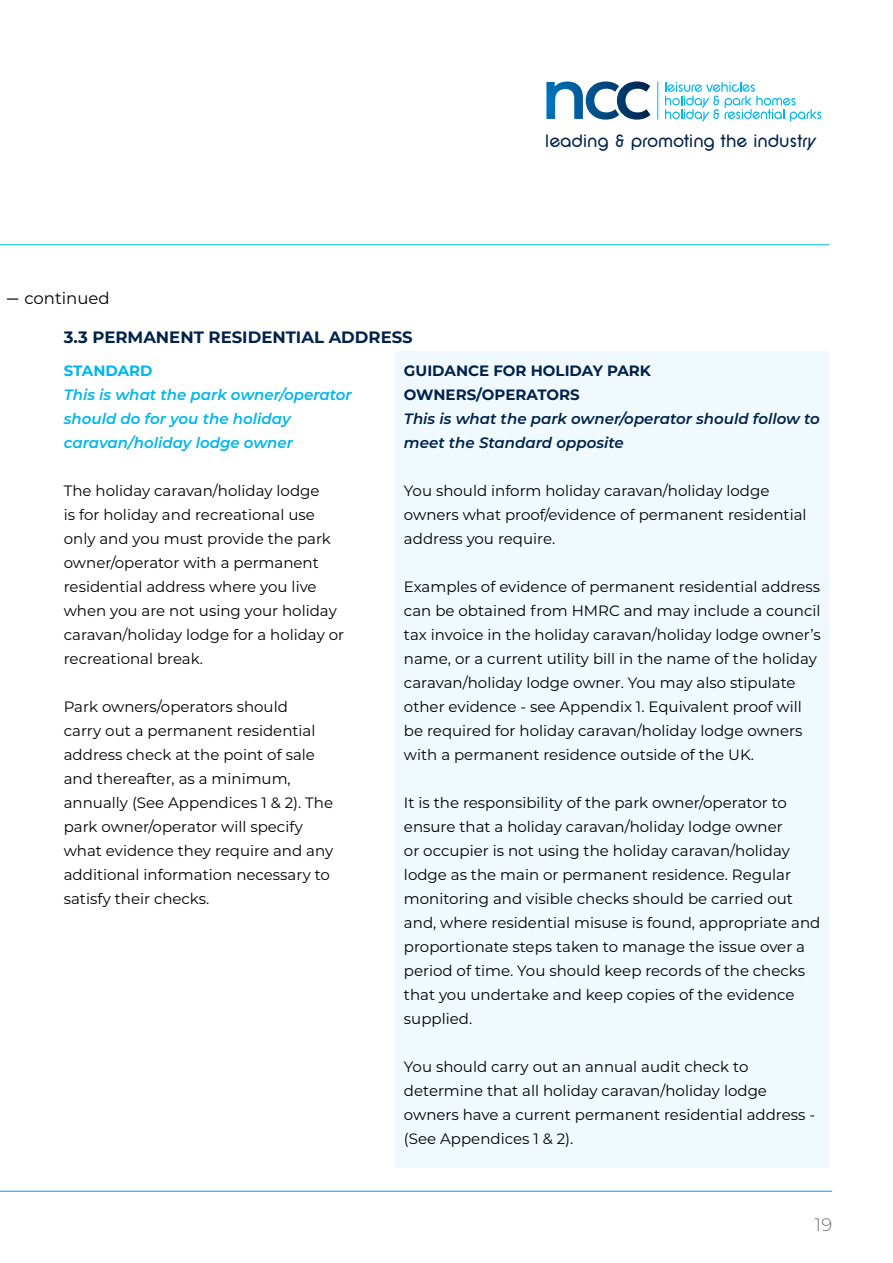
<style>
.page{position:relative;width:893px;height:1263px;background:#fff}
.page>*{position:absolute;margin:0;border:0;box-sizing:border-box;transform-origin:0 0}
.t1{font:18.6px "SF New Republic";letter-spacing:-.015em;color:#002249}
.t2{font:300 18px "Montserrat";color:#706f6f}
.t3{font:700 16.5px "Montserrat";color:#002249}
.t4{font:16.5px "Montserrat";color:#000}
.t5{font:15px/24px "Montserrat";color:#000}
.t6{font:italic 600 15px/24px "Montserrat";color:#00b6ed}
.t7{font:italic 600 15px/24px "Montserrat";color:#002249}
.t8{font:700 15px/24px "Montserrat";color:#002249}
.t9{font:700 15px "Montserrat";color:#00b6ed}
.s1{font-size:22.5px}
</style>
<div class="page">
<svg style="left:546px;top:81px;width:104px;height:39px"></svg>
<hr style="left:657px;top:82px;width:1px;height:37px;background:#00b6ed">
<svg style="left:665px;top:82px;width:156px;height:39px"></svg>
<hr style="left:0;top:244px;width:829px;height:1px;background:#00b6ed">
<hr style="left:0;top:1191px;width:832px;height:1px;background:#009fe3">
<div style="left:395px;top:352px;width:434px;height:816px;background:#eff9fe"></div>
<p class="t4" style="left:7px;top:287px;width:104px"><span class="s1">–</span> continued</p>
<p class="t1" style="left:545px;top:131px;width:272px">leading &amp; promoting the industry</p>
<p class="t3" style="left:64px;top:325px;width:351px">3.3 PERMANENT RESIDENTIAL ADDRESS</p>
<p class="t9" style="left:64px;top:360px;width:90px">STANDARD</p>
<p class="t6" style="left:64px;top:382px;width:290px">This is what the park owner/operator should do for you the holiday caravan/holiday lodge owner</p>
<p class="t5" style="left:64px;top:478px;width:282px">The holiday caravan/holiday lodge<br>is for holiday and recreational use only and you must provide the park owner/operator with a permanent residential address where you live when you are not using your holiday caravan/holiday lodge for a holiday or recreational break.</p>
<p class="t5" style="left:64px;top:694px;width:271px">Park owners/operators should<br>carry out a permanent residential address check at the point of sale and thereafter, as a minimum, annually (See Appendices 1 &amp; 2). The park owner/operator will specify what evidence they require and any additional information necessary to satisfy their checks.</p>
<p class="t8" style="left:404px;top:358px;width:249px">GUIDANCE FOR HOLIDAY PARK<br>OWNERS/OPERATORS</p>
<p class="t7" style="left:404px;top:406px;width:417px">This is what the park owner/operator should follow to meet the Standard opposite</p>
<p class="t5" style="left:404px;top:478px;width:404px">You should inform holiday caravan/holiday lodge owners what proof/evidence of permanent residential address you require.</p>
<p class="t5" style="left:404px;top:574px;width:418px">Examples of evidence of permanent residential address can be obtained from HMRC and may include a council tax invoice in the holiday caravan/holiday lodge owner’s name, or a current utility bill in the name of the holiday caravan/holiday lodge owner. You may also stipulate other evidence - see Appendix 1. Equivalent proof will be required for holiday caravan/holiday lodge owners with a permanent residence outside of the UK.</p>
<p class="t5" style="left:404px;top:790px;width:418px">It is the responsibility of the park owner/operator to ensure that a holiday caravan/holiday lodge owner<br>or occupier is not using the holiday caravan/holiday lodge as the main or permanent residence. Regular monitoring and visible checks should be carried out and, where residential misuse is found, appropriate and proportionate steps taken to manage the issue over a period of time. You should keep records of the checks that you undertake and keep copies of the evidence supplied.</p>
<p class="t5" style="left:404px;top:1054px;width:413px">You should carry out an annual audit check to determine that all holiday caravan/holiday lodge owners have a current permanent residential address - (See Appendices 1 &amp; 2).</p>
<p class="t2" style="left:815px;top:1212px;width:19px">19</p>
</div>
